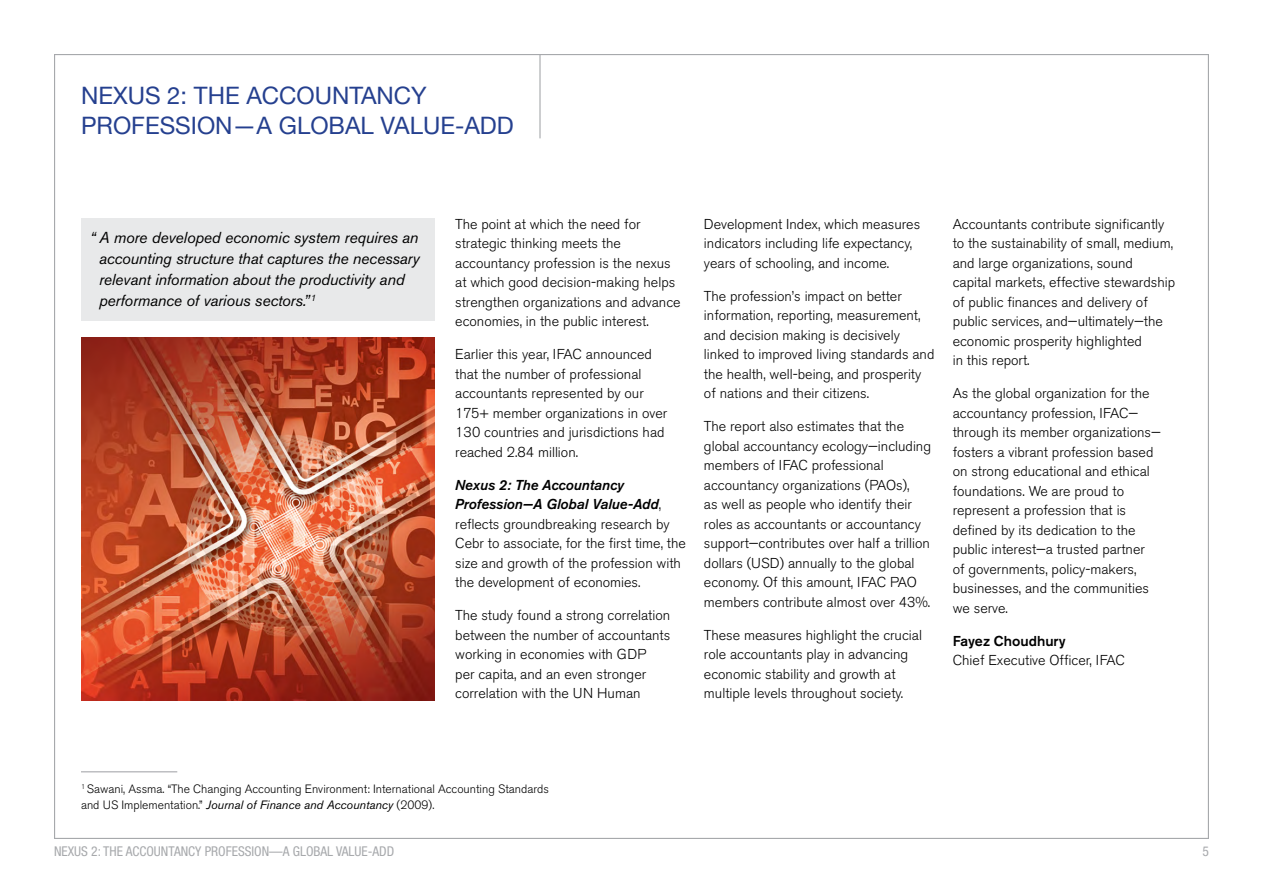
<style>
.page{position:relative;width:1263px;height:893px;background:#fff}
.page>*{position:absolute;margin:0;border:0;box-sizing:border-box;transform-origin:0 0}
.t1{font:24px/29.7px "Helvetica Neue";color:#25408f}
.t2{font:italic 15.75px/21px "Akzidenz Grotesk BE";letter-spacing:-.01em;color:#000}
.t3{font:300 14.25px/19.5px "Akzidenz Grotesk BE";color:#000}
.t4{font:500 14.25px "Akzidenz Grotesk BE";color:#000}
.t5{font:condensed 13.5px "Helvetica Neue";color:#a7a9ac}
.t6{font:300 12px/16.5px "Akzidenz Grotesk BE";color:#000}
.s1{font-weight:500;font-style:italic}
.s2{font-weight:400;font-style:italic}
</style>
<div class="page">
<div style="left:81px;top:218px;width:354px;height:103px;background:#e8e9ea"></div>
<img style="left:81px;top:337px;width:354px;height:363px">
<hr style="left:539px;top:55px;width:2px;height:83px;background:#a7a9ac">
<hr style="left:81px;top:771px;width:96px;height:1px;background:#a7a9ac">
<h1 class="t1" style="left:81px;top:82px;width:434px">NEXUS 2: THE ACCOUNTANCY<br>PROFESSION—A GLOBAL VALUE-ADD</h1>
<p class="t2" style="left:99px;top:227px;width:322px;text-indent:-9px">“ A more developed economic system requires an accounting structure that captures the necessary relevant information about the productivity and performance of various sectors.” <sup>1</sup></p>
<p class="t3" style="left:455px;top:215px;width:227px">The point at which the need for strategic thinking meets the accountancy profession is the nexus at which good decision-making helps strengthen organizations and advance economies, in the public interest.</p>
<p class="t3" style="left:455px;top:345px;width:214px">Earlier this year, IFAC announced that the number of professional accountants represented by our<br>175+ member organizations in over<br>130 countries and jurisdictions had reached 2.84 million.</p>
<p class="t3" style="left:455px;top:476px;width:232px"><span class="s1">Nexus 2: The Accountancy Profession—A Global Value-Add</span>, reflects groundbreaking research by Cebr to associate, for the first time, the size and growth of the profession with the development of economies.</p>
<p class="t3" style="left:455px;top:606px;width:217px">The study found a strong correlation between the number of accountants working in economies with GDP<br>per capita, and an even stronger correlation with the UN Human</p>
<p class="t3" style="left:704px;top:214px;width:218px">Development Index, which measures indicators including life expectancy, years of schooling, and income.</p>
<p class="t3" style="left:704px;top:286px;width:232px">The profession’s impact on better information, reporting, measurement, and decision making is decisively linked to improved living standards and the health, well-being, and prosperity of nations and their citizens.</p>
<p class="t3" style="left:704px;top:417px;width:229px">The report also estimates that the global accountancy ecology—including members of IFAC professional accountancy organizations (PAOs),<br>as well as people who identify their roles as accountants or accountancy support—contributes over half a trillion dollars (USD) annually to the global economy. Of this amount, IFAC PAO members contribute almost over 43%.</p>
<p class="t3" style="left:704px;top:625px;width:219px">These measures highlight the crucial role accountants play in advancing economic stability and growth at multiple levels throughout society.</p>
<p class="t3" style="left:953px;top:214px;width:224px">Accountants contribute significantly to the sustainability of small, medium, and large organizations, sound<br>capital markets, effective stewardship of public finances and delivery of public services, and—ultimately—the economic prosperity highlighted<br>in this report.</p>
<p class="t3" style="left:953px;top:384px;width:210px">As the global organization for the accountancy profession, IFAC— through its member organizations— fosters a vibrant profession based on strong educational and ethical foundations. We are proud to represent a profession that is defined by its dedication to the public interest—a trusted partner<br>of governments, policy-makers, businesses, and the communities we serve.</p>
<p class="t4" style="left:953px;top:632px;width:114px">Fayez Choudhury</p>
<p class="t3" style="left:953px;top:651px;width:174px">Chief Executive Officer, IFAC</p>
<p class="t6" style="left:81px;top:780px;width:469px"><sup>1</sup> Sawani, Assma. “The Changing Accounting Environment: International Accounting Standards and US Implementation.” <span class="s2">Journal of Finance and Accountancy</span> (2009).</p>
<p class="t5" style="left:54px;top:843px;width:342px">NEXUS 2: THE ACCOUNTANCY PROFESSION—A GLOBAL VALUE-ADD</p>
<p class="t5" style="left:1202px;top:843px;width:8px">5</p>
</div>
